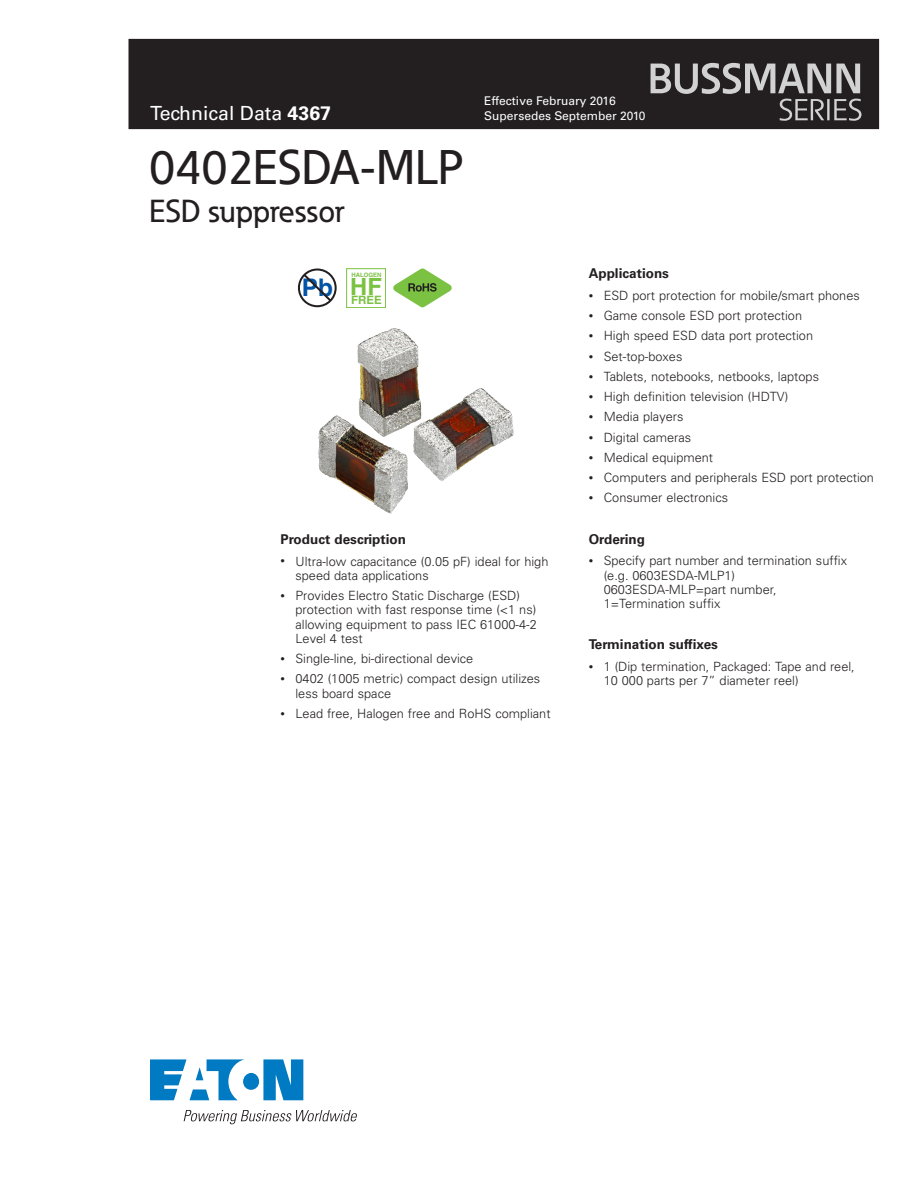
<style>
.page{position:relative;width:918px;height:1188px;background:#fff}
.page>*{position:absolute;margin:0;border:0;box-sizing:border-box;transform-origin:0 0}
._00_Product{font:500 48px "Eaton";color:#231f20}
._00_Product-2{font:500 31.5px "Eaton";color:#231f20}
.t1{font:700 24.3px "Helvetica";color:#0154a6}
.t2{font:700 23.7px "Helvetica";color:#7bc142}
._00_Application{font:19.5px "Univers LT Std";color:#fff}
._01_Head2{font:700 13.5px "Univers LT Std";color:#231f20}
.t3{font:300 12.75px/14.2px "Univers";color:#231f20}
.t4{font:12px/15px "Univers LT Std";color:#fff}
.t5{font:700 11.55px "Helvetica";color:#7bc142}
.t6{font:700 6px "Helvetica";color:#7bc142}
.s1{font-weight:700}
.s2{font-size:9px}
</style>
<div class="page">
<div style="left:129px;top:39px;width:750px;height:90px;background:#231f20"></div>
<svg style="left:651px;top:63px;width:210px;height:58px"></svg>
<svg style="left:150px;top:1059px;width:153px;height:41px"></svg>
<svg style="left:184px;top:1110px;width:173px;height:14px"></svg>
<svg style="left:298px;top:269px;width:39px;height:38px"></svg>
<div style="left:346px;top:268px;width:40px;height:40px;border:1px solid #7bc142"></div>
<svg style="left:393px;top:268px;width:59px;height:39px"></svg>
<img style="left:357px;top:328px;width:116px;height:110px">
<p class="_00_Application" style="left:150px;top:102px;width:183px">Technical Data <span class="s1">4367</span></p>
<p class="t4" style="left:484px;top:93px;width:163px">Effective February 2016<br>Supersedes September 2010</p>
<p class="_00_Product" style="left:149px;top:138px;width:316px">0402ESDA-MLP</p>
<p class="_00_Product-2" style="left:149px;top:192px;width:197px">ESD suppressor</p>
<p class="t1" style="left:302px;top:273px;width:33px">Pb</p>
<p class="t6" style="left:352px;top:271px;width:32px">HALOGEN</p>
<p class="t2" style="left:350px;top:272px;width:33px">HF</p>
<p class="t5" style="left:351px;top:293px;width:32px">FREE</p>
<p class="_01_Head2" style="left:280px;top:531px;width:127px">Product description</p>
<p class="t3" style="left:296px;top:554px;width:254px;text-indent:-15px"><span class="s2">•</span> Ultra-low capacitance (0.05 pF) ideal for high speed data applications</p>
<p class="t3" style="left:296px;top:588px;width:243px;text-indent:-15px"><span class="s2">•</span> Provides Electro Static Discharge (ESD) protection with fast response time (&lt;1 ns) allowing equipment to pass IEC 61000-4-2<br>Level 4 test</p>
<p class="t3" style="left:280px;top:651px;width:194px"><span class="s2">•</span> Single-line, bi-directional device</p>
<p class="t3" style="left:296px;top:671px;width:246px;text-indent:-15px"><span class="s2">•</span> 0402 (1005 metric) compact design utilizes less board space</p>
<p class="t3" style="left:280px;top:706px;width:272px"><span class="s2">•</span> Lead free, Halogen free and RoHS compliant</p>
<p class="_01_Head2" style="left:589px;top:265px;width:82px">Applications</p>
<p class="t3" style="left:589px;top:288px;width:273px"><span class="s2">•</span> ESD port protection for mobile/smart phones</p>
<p class="t3" style="left:589px;top:308px;width:215px"><span class="s2">•</span> Game console ESD port protection</p>
<p class="t3" style="left:589px;top:328px;width:226px"><span class="s2">•</span> High speed ESD data port protection</p>
<p class="t3" style="left:589px;top:349px;width:95px"><span class="s2">•</span> Set-top-boxes</p>
<p class="t3" style="left:589px;top:369px;width:232px"><span class="s2">•</span> Tablets, notebooks, netbooks, laptops</p>
<p class="t3" style="left:589px;top:389px;width:201px"><span class="s2">•</span> High definition television (HDTV)</p>
<p class="t3" style="left:589px;top:409px;width:96px"><span class="s2">•</span> Media players</p>
<p class="t3" style="left:589px;top:430px;width:104px"><span class="s2">•</span> Digital cameras</p>
<p class="t3" style="left:589px;top:450px;width:126px"><span class="s2">•</span> Medical equipment</p>
<p class="t3" style="left:589px;top:470px;width:287px"><span class="s2">•</span> Computers and peripherals ESD port protection</p>
<p class="t3" style="left:589px;top:490px;width:141px"><span class="s2">•</span> Consumer electronics</p>
<p class="_01_Head2" style="left:589px;top:531px;width:58px">Ordering</p>
<p class="t3" style="left:604px;top:553px;width:245px;text-indent:-15px"><span class="s2">•</span> Specify part number and termination suffix (e.g. 0603ESDA-MLP1)<br>0603ESDA-MLP=part number,<br>1=Termination suffix</p>
<p class="_01_Head2" style="left:589px;top:637px;width:131px">Termination suffixes</p>
<p class="t3" style="left:604px;top:659px;width:253px;text-indent:-15px"><span class="s2">•</span> 1 (Dip termination, Packaged: Tape and reel,<br>10 000 parts per 7” diameter reel)</p>
</div>
